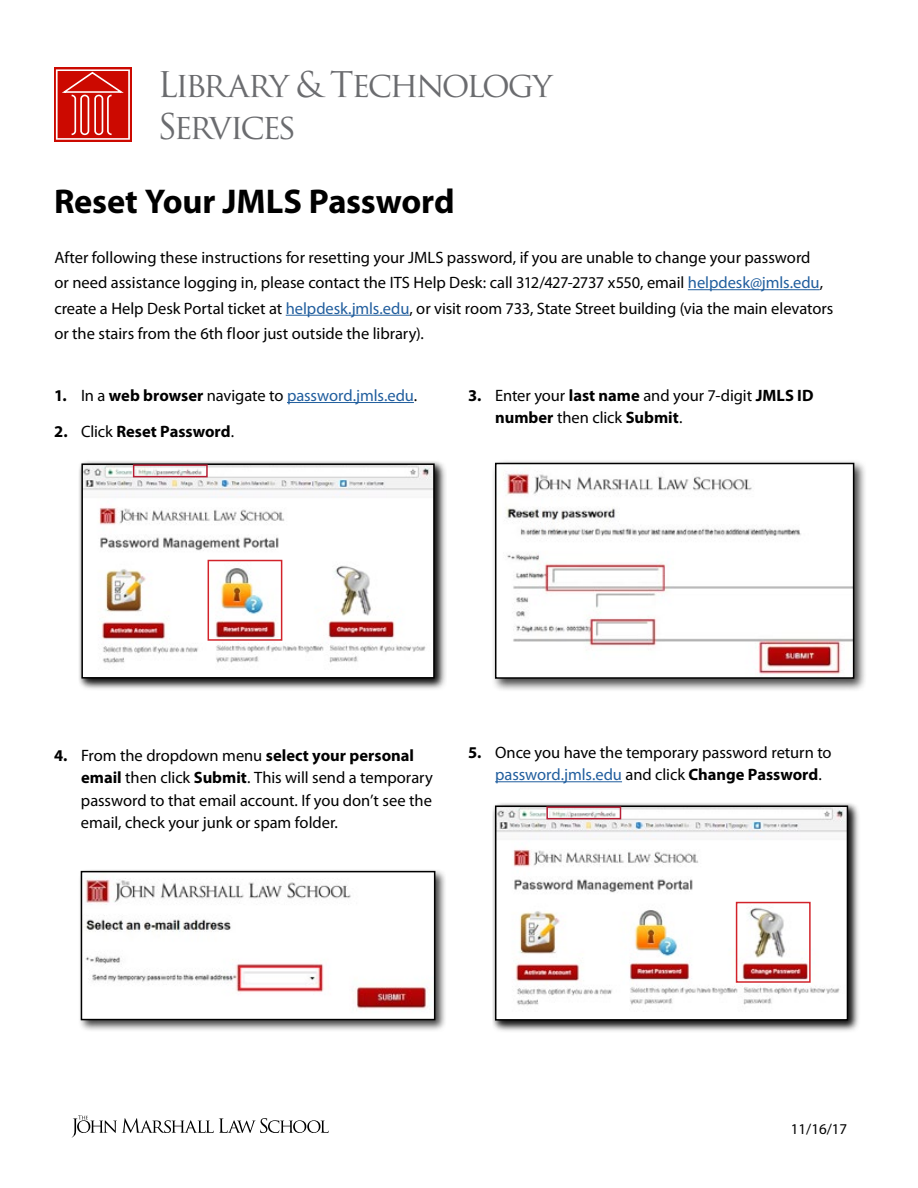
<style>
.page{position:relative;width:918px;height:1188px;background:#fff}
.page>*{position:absolute;margin:0;border:0;box-sizing:border-box;transform-origin:0 0}
.t1{font:34.5px/41.4px "Trajan Pro";letter-spacing:-.08em;color:#6b6c6f}
.t2{font:700 34.5px "Myriad Pro";letter-spacing:-.005em;color:#000}
.t3{font:16.5px/22.5px "Myriad Pro";color:#000}
.t4{font:16.5px "Myriad Pro";letter-spacing:-.005em;color:#215e9e}
.t5{font:700 16.5px "Myriad Pro";color:#000}
.t6{font:15px "Myriad Pro";color:#000}
.s1{color:#215e9e}
.s2{font-weight:700;color:#000}
.s3{color:#000}
.s4{font-weight:400}
.s5{font-weight:700}
</style>
<div class="page">
<svg style="left:72px;top:1115px;width:257px;height:23px"></svg>
<div style="left:54px;top:67px;width:78px;height:75px;background:linear-gradient(to bottom,#cc0900,#cc0900)"></div>
<svg style="left:56px;top:69px;width:74px;height:71px;background:#d63b34"></svg>
<hr style="left:495px;top:781px;width:127px;height:1px;background:#215e9e">
<hr style="left:688px;top:289px;width:132px;height:1px;background:#215e9e">
<hr style="left:286px;top:315px;width:123px;height:1px;background:#215e9e">
<hr style="left:287px;top:402px;width:127px;height:1px;background:#215e9e">
<div style="left:491px;top:459px;width:376px;height:233px;background:#000;opacity:.75"></div>
<img style="left:498px;top:466px;width:353px;height:210px">
<div style="left:495px;top:463px;width:359px;height:216px;border:2px solid #000"></div>
<div style="left:78px;top:460px;width:369px;height:231px;background:#000;opacity:.75"></div>
<div style="left:78px;top:460px;width:366px;height:227px;background:#000;opacity:.75"></div>
<img style="left:84px;top:466px;width:348px;height:210px">
<div style="left:81px;top:463px;width:354px;height:216px;border:2px solid #000"></div>
<div style="left:133px;top:464px;width:75px;height:13px;border:2px solid #b71f36"></div>
<div style="left:208px;top:560px;width:74px;height:81px;border:2px solid #d2232a"></div>
<div style="left:78px;top:869px;width:369px;height:163px;background:#000;opacity:.75"></div>
<img style="left:84px;top:874px;width:348px;height:143px">
<div style="left:81px;top:871px;width:354px;height:149px;border:2px solid #000"></div>
<div style="left:492px;top:802px;width:369px;height:231px;background:#000;opacity:.75"></div>
<div style="left:492px;top:802px;width:366px;height:227px;background:#000;opacity:.75"></div>
<img style="left:498px;top:809px;width:347px;height:209px">
<div style="left:495px;top:806px;width:353px;height:215px;border:2px solid #000"></div>
<div style="left:546px;top:806px;width:75px;height:13px;border:2px solid #b71f36"></div>
<div style="left:736px;top:902px;width:75px;height:81px;border:2px solid #d2232a"></div>
<h1 class="t1" style="left:158px;top:64px;width:396px">Library &amp; Technology<br>Services</h1>
<h1 class="t2" style="left:54px;top:178px;width:402px">Reset Your JMLS Password</h1>
<p class="t3" style="left:54px;top:244px;width:781px;line-height:25.5px">After following these instructions for resetting your JMLS password, if you are unable to change your password<br>or need assistance logging in, please contact the ITS Help Desk: call 312/427-2737 x550, email <span class="s1">helpdesk@jmls.edu</span>, create a Help Desk Portal ticket at <span class="s1">helpdesk.jmls.edu</span>, or visit room 733, State Street building (via the main elevators or the stairs from the 6th floor just outside the library).</p>
<p class="t4" style="left:54px;top:385px;width:365px"><span class="s2">1.</span> <span class="s3">In a</span> <span class="s2">web browser</span> <span class="s3">navigate to</span> password.jmls.edu<span class="s3">.</span></p>
<p class="t5" style="left:54px;top:421px;width:182px">2. <span class="s4">Click</span> Reset Password<span class="s4">.</span></p>
<p class="t3" style="left:495px;top:384px;width:320px;text-indent:-27px"><span class="s5">3.</span> Enter your <span class="s5">last name</span> and your 7-digit <span class="s5">JMLS ID number</span> then click <span class="s5">Submit</span>.</p>
<p class="t3" style="left:81px;top:744px;width:353px;text-indent:-27px"><span class="s5">4.</span> From the dropdown menu <span class="s5">select your personal email</span> then click <span class="s5">Submit</span>. This will send a temporary password to that email account. If you don’t see the email, check your junk or spam folder.</p>
<p class="t3" style="left:495px;top:741px;width:338px;text-indent:-27px"><span class="s5">5.</span> Once you have the temporary password return to <span class="s1">password.jmls.edu</span> and click <span class="s5">Change Password</span>.</p>
<p class="t6" style="left:791px;top:1120px;width:58px">11/16/17</p>
</div>
